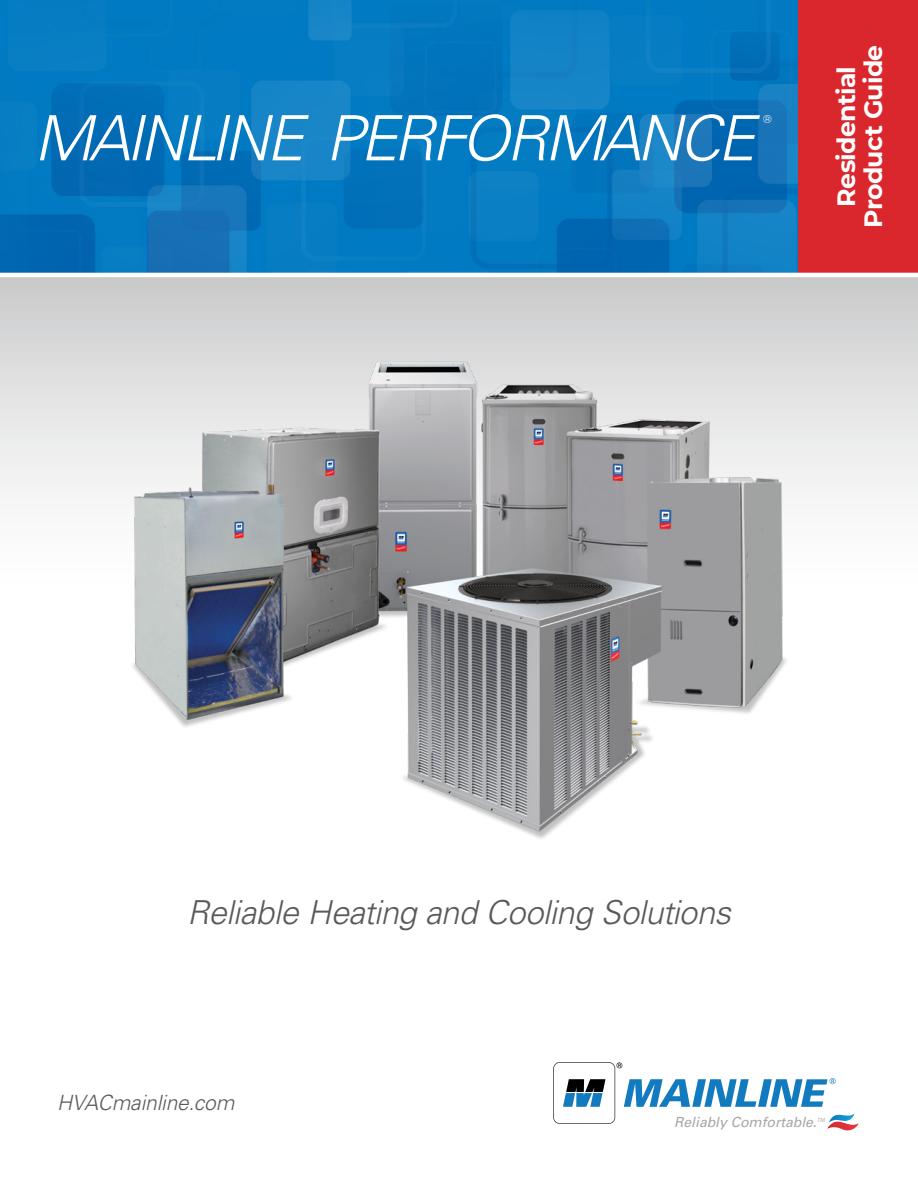
<style>
.page{position:relative;width:918px;height:1188px;background:#fff}
.page>*{position:absolute;margin:0;border:0;box-sizing:border-box;transform-origin:0 0}
.t1{font:italic 300 62.55px "Univers LT Std";letter-spacing:-.055em;color:#fff}
.t2{font:italic 300 33px "Univers LT Std";letter-spacing:-.015em;color:#58595b}
.t3{font:700 25.2px "Montserrat";letter-spacing:-.03em;color:#fff}
.t4{font:italic 300 21px "Univers LT Std";letter-spacing:-.005em;color:#58595b}
.t5{font:italic 13.95px "Univers";color:#a7a8a9}
.t6{font:11.55px "Montserrat";color:#fff}
.t7{font:italic 6px "Myriad Pro";color:#a7a8a9}
</style>
<div class="page">
<svg style="left:0;top:277px;width:918px;height:218px;background:#d8d8d9"></svg>
<svg style="left:553px;top:1062px;width:306px;height:69px"></svg>
<img style="left:0;top:0;width:798px;height:273px">
<div style="left:798px;top:0;width:120px;height:275px;background:#d9272d"></div>
<hr style="left:0;top:273px;width:918px;height:4px;background:#fff">
<img style="left:116px;top:347px;width:687px;height:492px">
<p class="t1" style="left:34px;top:100px;width:723px">MAINLINE PERFORMANCE</p>
<p class="t6" style="left:763px;top:111px;width:11px">®</p>
<p class="t3" style="left:855px;top:228px;width:184px;rotate:-90deg">Product Guide</p>
<p class="t3" style="left:828px;top:207px;width:142px;rotate:-90deg">Residential</p>
<p class="t2" style="left:187px;top:892px;width:545px">Reliable Heating and Cooling Solutions</p>
<p class="t4" style="left:57px;top:1090px;width:179px">HVACmainline.com</p>
<p class="t5" style="left:674px;top:1114px;width:144px">Reliably Comfortable.</p>
<p class="t7" style="left:818px;top:1117px;width:9px">TM</p>
</div>
